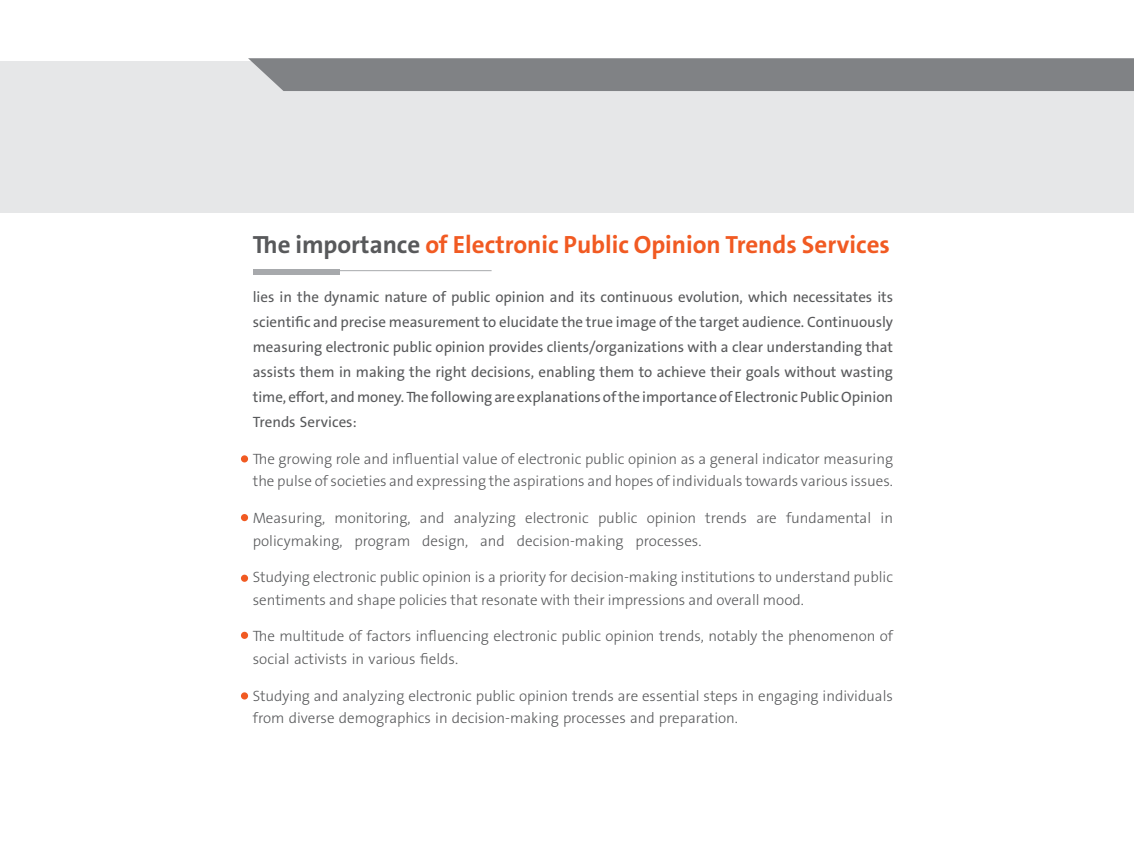
<style>
.page{position:relative;width:1134px;height:851px;background:#fff}
.page>*{position:absolute;margin:0;border:0;box-sizing:border-box;transform-origin:0 0}
.t1{font:700 25px "Bahij The Sans Arabic";color:#f15a22}
.t2{font:300 15px/22.5px "Bahij The Sans Arabic";color:#58595b}
.t3{font:15px/25px "Bahij The Sans Arabic";color:#58595b;text-align:justify}
.s1{color:#58595b}
</style>
<div class="page">
<div style="left:0;top:61px;width:1134px;height:152px;background:#e6e7e8"></div>
<div style="left:248px;top:58px;width:886px;height:33px;background:#808285"></div>
<div style="left:253px;top:269px;width:86px;height:5px;background:#a7a9ac"></div>
<hr style="left:337px;top:270px;width:155px;height:1px;background:#a7a9ac">
<div style="left:241px;top:455px;width:7px;height:7px;background:#f15a22;border-radius:50%"></div>
<div style="left:241px;top:514px;width:7px;height:7px;background:#f15a22;border-radius:50%"></div>
<div style="left:241px;top:574px;width:7px;height:7px;background:#f15a22;border-radius:50%"></div>
<div style="left:241px;top:631px;width:7px;height:7px;background:#f15a22;border-radius:50%"></div>
<div style="left:241px;top:692px;width:7px;height:7px;background:#f15a22;border-radius:50%"></div>
<h1 class="t1" style="left:253px;top:229px;width:639px"><span class="s1">The importance</span> of Electronic Public Opinion Trends Services</h1>
<p class="t3" style="left:253px;top:284px;width:642px">lies in the dynamic nature of public opinion and its continuous evolution, which necessitates its scientific and precise measurement to elucidate the true image of the target audience. Continuously measuring electronic public opinion provides clients/organizations with a clear understanding that assists them in making the right decisions, enabling them to achieve their goals without wasting time, effort, and money. The following are explanations of the importance of Electronic Public Opinion Trends Services:</p>
<p class="t2" style="left:253px;top:447px;width:642px">The growing role and influential value of electronic public opinion as a general indicator measuring the pulse of societies and expressing the aspirations and hopes of individuals towards various issues.</p>
<p class="t2" style="left:253px;top:507px;width:642px">Measuring, monitoring, and analyzing electronic public opinion trends are fundamental in policymaking, program design, and decision-making processes.</p>
<p class="t2" style="left:253px;top:566px;width:642px">Studying electronic public opinion is a priority for decision-making institutions to understand public sentiments and shape policies that resonate with their impressions and overall mood.</p>
<p class="t2" style="left:253px;top:625px;width:642px">The multitude of factors influencing electronic public opinion trends, notably the phenomenon of social activists in various fields.</p>
<p class="t2" style="left:253px;top:684px;width:642px">Studying and analyzing electronic public opinion trends are essential steps in engaging individuals from diverse demographics in decision-making processes and preparation.</p>
</div>
